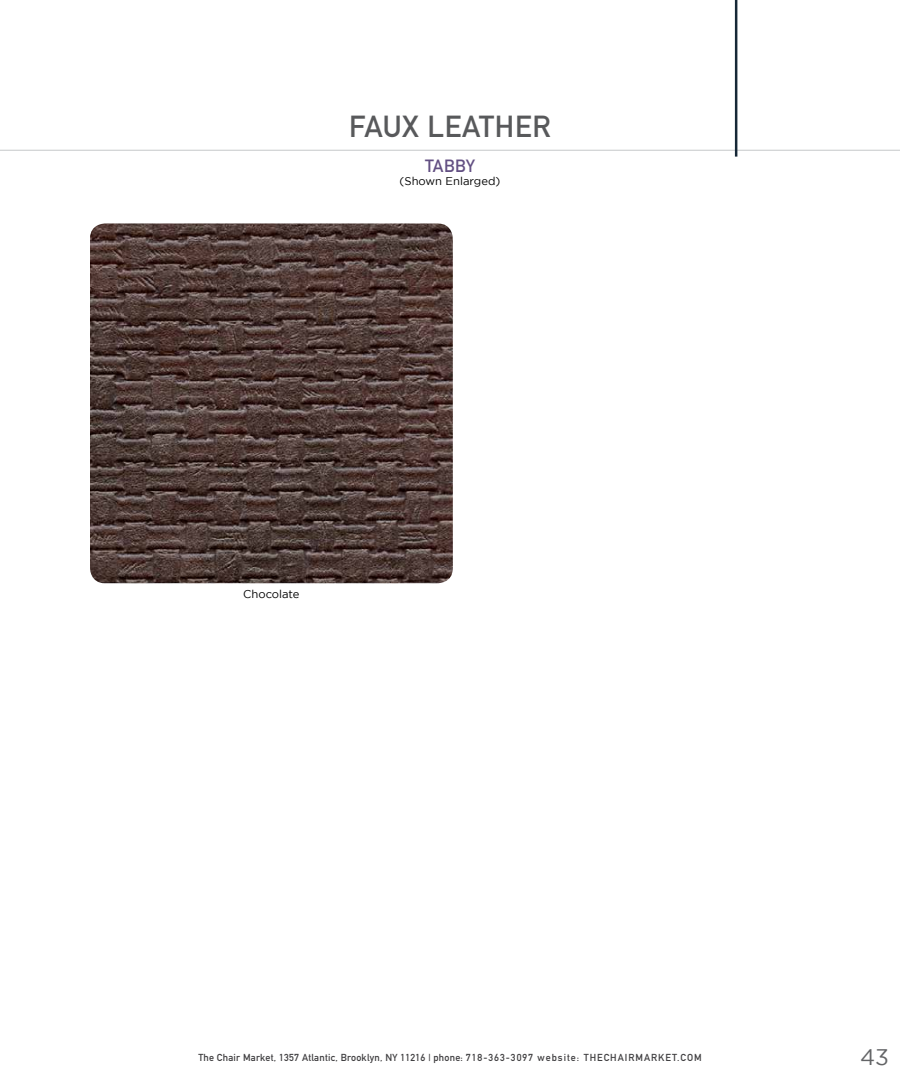
<style>
.page{position:relative;width:900px;height:1080px;background:#fff}
.page>*{position:absolute;margin:0;border:0;box-sizing:border-box;transform-origin:0 0}
.t1{font:700 30px "DIN Alternate";letter-spacing:.025em;color:#58595b}
.t2{font:22.5px "Gotham";color:#636466}
.t3{font:700 17.5px "DIN Alternate";letter-spacing:.025em;color:#635083}
.t4{font:11.25px "Gotham";color:#000}
.t5{font:700 10px "DIN Alternate";letter-spacing:.025em;color:#414042}
</style>
<div class="page">
<hr style="left:0;top:150px;width:900px;height:1px;background:#d1d3d4">
<hr style="left:735px;top:0;width:2px;height:157px;background:#162837">
<img style="left:90px;top:223px;width:363px;height:360px">
<h1 class="t1" style="left:349px;top:103px;width:203px">FAUX LEATHER</h1>
<h3 class="t3" style="left:425px;top:152px;width:51px">TABBY</h3>
<p class="t4" style="left:400px;top:175px;width:102px">(Shown Enlarged)</p>
<p class="t4" style="left:243px;top:588px;width:58px">Chocolate</p>
<p class="t5" style="left:198px;top:1050px;width:505px">The Chair Market, 1357 Atlantic, Brooklyn, NY 11216 | phone: 718-363-3097 website: THECHAIRMARKET.COM</p>
<h2 class="t2" style="left:860px;top:1044px;width:30px">43</h2>
</div>
